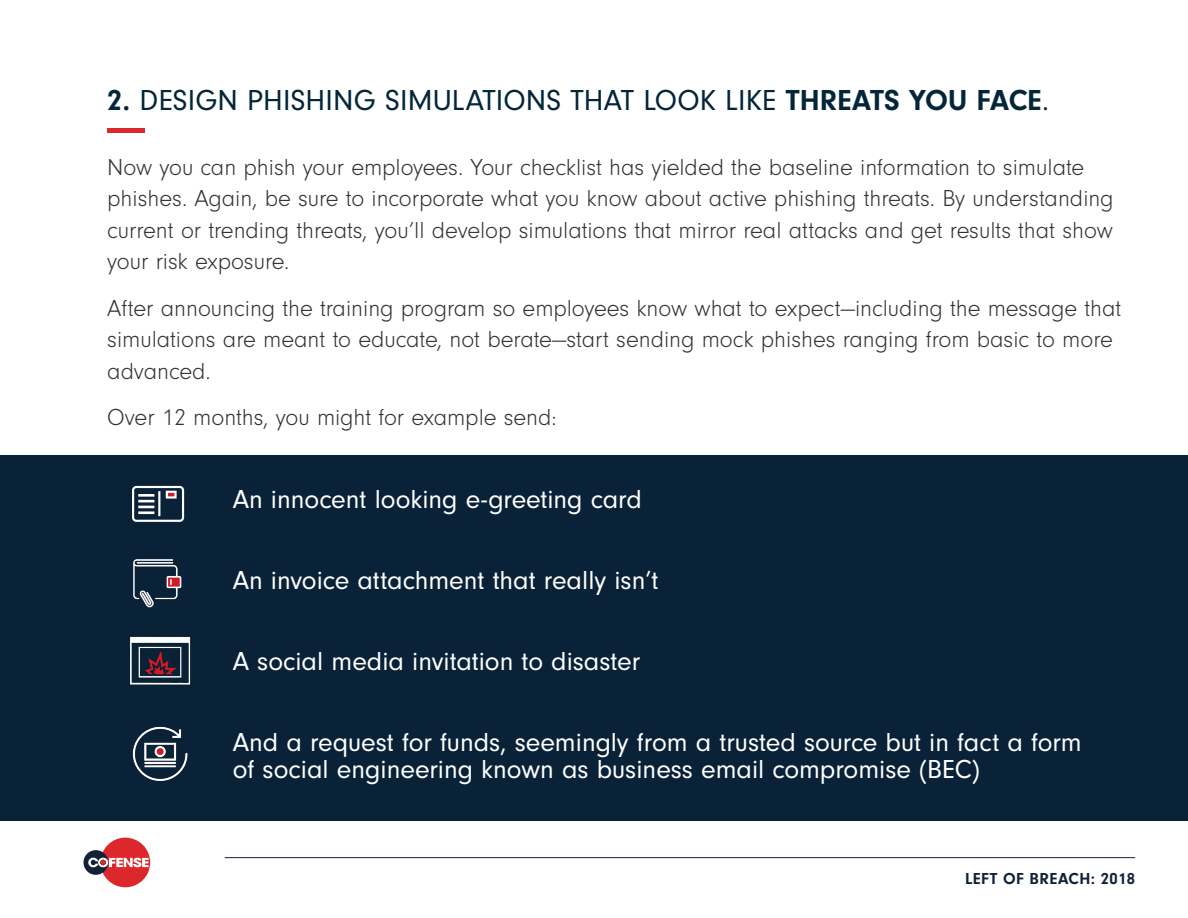
<style>
.page{position:relative;width:1188px;height:918px;background:#fff}
.page>*{position:absolute;margin:0;border:0;box-sizing:border-box;transform-origin:0 0}
.t1{font:30px "Neuzeit Gro";letter-spacing:.005em;color:#032639}
.t2{font:27px/27px "Neuzeit Gro";color:#fff}
.t3{font:300 24px/31.5px "Neuzeit Gro";color:#313232}
.t4{font:700 16.5px "Neuzeit Gro";letter-spacing:.025em;color:#112237}
.s1{font-weight:700}
</style>
<div class="page">
<div style="left:0;top:455px;width:1188px;height:365px;background:#0a2238"></div>
<div style="left:101px;top:838px;width:49px;height:49px;background:#dc272d;border-radius:50%"></div>
<div style="left:83px;top:850px;width:25px;height:25px;background:#112237;border-radius:50%"></div>
<svg style="left:88px;top:858px;width:61px;height:11px"></svg>
<hr style="left:225px;top:857px;width:910px;height:1px;background:#112237">
<hr style="left:107px;top:129px;width:38px;height:4px;background:#dc272d">
<div style="left:132px;top:486px;width:52px;height:36px;border:2px solid #fff;border-radius:3px"></div>
<hr style="left:158px;top:491px;width:2px;height:25px;background:#fff">
<svg style="left:166px;top:491px;width:11px;height:8px"></svg>
<hr style="left:138px;top:494px;width:16px;height:3px;background:#fff">
<svg style="left:138px;top:500px;width:16px;height:8px"></svg>
<hr style="left:138px;top:511px;width:16px;height:3px;background:#fff">
<img style="left:133px;top:559px;width:49px;height:49px">
<img style="left:130px;top:636px;width:61px;height:49px">
<img style="left:132px;top:726px;width:56px;height:55px">
<p class="t1" style="left:107px;top:84px;width:943px"><span class="s1">2.</span> DESIGN PHISHING SIMULATIONS THAT LOOK LIKE <span class="s1">THREATS YOU FACE</span>.</p>
<p class="t3" style="left:107px;top:152px;width:1008px">Now you can phish your employees. Your checklist has yielded the baseline information to simulate phishes. Again, be sure to incorporate what you know about active phishing threats. By understanding current or trending threats, you’ll develop simulations that mirror real attacks and get results that show your risk exposure.</p>
<p class="t3" style="left:107px;top:293px;width:1016px">After announcing the training program so employees know what to expect—including the message that simulations are meant to educate, not berate—start sending mock phishes ranging from basic to more advanced.</p>
<p class="t3" style="left:107px;top:402px;width:451px">Over 12 months, you might for example send:</p>
<p class="t2" style="left:233px;top:487px;width:411px">An innocent looking e-greeting card</p>
<p class="t2" style="left:233px;top:568px;width:427px">An invoice attachment that really isn’t</p>
<p class="t2" style="left:233px;top:649px;width:409px">A social media invitation to disaster</p>
<p class="t2" style="left:233px;top:730px;width:851px">And a request for funds, seemingly from a trusted source but in fact a form of social engineering known as business email compromise (BEC)</p>
<p class="t4" style="left:965px;top:869px;width:172px">LEFT OF BREACH: 2018</p>
</div>
